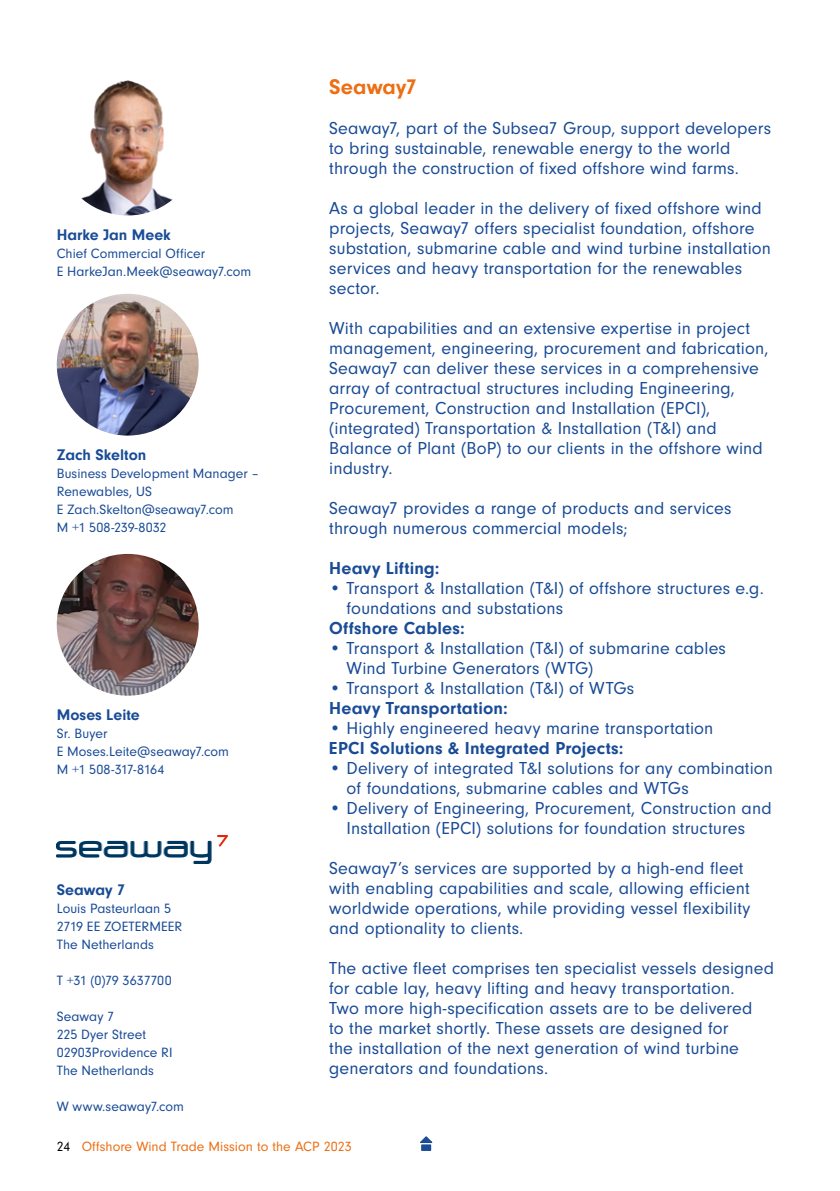
<style>
.page{position:relative;width:840px;height:1191px;background:#fff}
.page>*{position:absolute;margin:0;border:0;box-sizing:border-box;transform-origin:0 0}
.t1{font:700 22px "Neuzeit Gro";letter-spacing:.005em;color:#ed6e13}
.t2{font:18px/20px "Neuzeit Gro";letter-spacing:.01em;color:#194b96}
.t3{font:700 18px "Neuzeit Gro";letter-spacing:.01em;color:#194b96}
.t4{font:700 16px "Neuzeit Gro";color:#194b96}
.t5{font:14px/18px "Neuzeit Gro";color:#194b96}
.t6{font:14px "Neuzeit Gro";color:#ed6e13}
.s1{color:#000}
</style>
<div class="page">
<img style="left:57px;top:74px;width:141px;height:141px;border-radius:71px">
<img style="left:57px;top:294px;width:141px;height:141px;border-radius:71px">
<img style="left:57px;top:554px;width:141px;height:141px;border-radius:71px">
<img style="left:57px;top:835px;width:171px;height:28px">
<div style="left:421px;top:1144px;width:10px;height:7px;background:#194b96;border:1px solid #194b96"></div>
<svg style="left:420px;top:1136px;width:13px;height:8px"></svg>
<p class="t4" style="left:57px;top:225px;width:115px">Harke Jan Meek</p>
<p class="t5" style="left:57px;top:244px;width:196px">Chief Commercial Officer<br>E HarkeJan.Meek@seaway7.com</p>
<p class="t4" style="left:57px;top:445px;width:91px">Zach Skelton</p>
<p class="t5" style="left:57px;top:464px;width:203px">Business Development Manager –<br>Renewables, US<br>E Zach.Skelton@seaway7.com<br>M +1 508-239-8032</p>
<p class="t4" style="left:57px;top:705px;width:84px">Moses Leite</p>
<p class="t5" style="left:57px;top:724px;width:174px">Sr. Buyer<br>E Moses.Leite@seaway7.com<br>M +1 508-317-8164</p>
<p class="t4" style="left:57px;top:880px;width:70px">Seaway 7</p>
<p class="t5" style="left:57px;top:899px;width:127px">Louis Pasteurlaan 5<br>2719 EE ZOETERMEER<br>The Netherlands</p>
<p class="t5" style="left:57px;top:971px;width:116px">T +31 (0)79 3637700</p>
<p class="t5" style="left:57px;top:1007px;width:117px">Seaway 7<br>225 Dyer Street<br>02903Providence RI<br>The Netherlands</p>
<p class="t5" style="left:57px;top:1097px;width:129px">W www.seaway7.com</p>
<p class="t1" style="left:329px;top:74px;width:89px">Seaway7</p>
<p class="t2" style="left:329px;top:118px;width:443px">Seaway7, part of the Subsea7 Group, support developers to bring sustainable, renewable energy to the world through the construction of fixed offshore wind farms.</p>
<p class="t2" style="left:329px;top:198px;width:443px">As a global leader in the delivery of fixed offshore wind projects, Seaway7 offers specialist foundation, offshore substation, submarine cable and wind turbine installation services and heavy transportation for the renewables sector.</p>
<p class="t2" style="left:329px;top:318px;width:440px">With capabilities and an extensive expertise in project management, engineering, procurement and fabrication, Seaway7 can deliver these services in a comprehensive array of contractual structures including Engineering, Procurement, Construction and Installation (EPCI), (integrated) Transportation &amp; Installation (T&amp;I) and Balance of Plant (BoP) to our clients in the offshore wind industry.</p>
<p class="t2" style="left:329px;top:498px;width:403px">Seaway7 provides a range of products and services through numerous commercial models;</p>
<p class="t3" style="left:329px;top:558px;width:112px">Heavy Lifting:</p>
<p class="t2" style="left:346px;top:578px;width:418px;text-indent:-17px">• Transport &amp; Installation (T&amp;I) of offshore structures e.g. foundations and substations</p>
<p class="t3" style="left:329px;top:618px;width:137px">Offshore Cables:</p>
<p class="t2" style="left:346px;top:638px;width:380px;text-indent:-17px">• Transport &amp; Installation (T&amp;I) of submarine cables<br>Wind Turbine Generators (WTG)</p>
<p class="t2" style="left:329px;top:678px;width:306px">• Transport &amp; Installation (T&amp;I) of WTGs</p>
<p class="t3" style="left:329px;top:698px;width:180px">Heavy Transportation:</p>
<p class="t2" style="left:329px;top:718px;width:385px">• Highly engineered heavy marine transportation</p>
<p class="t3" style="left:329px;top:738px;width:296px">EPCI Solutions &amp; Integrated Projects:</p>
<p class="t2" style="left:346px;top:758px;width:427px;text-indent:-17px">• Delivery of integrated T&amp;I solutions for any combination of foundations, submarine cables and WTGs</p>
<p class="t2" style="left:329px;top:798px;width:444px;text-align:center">• Delivery of Engineering, Procurement, Construction and<br>Installation (EPCI) solutions for foundation structures</p>
<p class="t2" style="left:329px;top:858px;width:422px">Seaway7’s services are supported by a high-end fleet with enabling capabilities and scale, allowing efficient worldwide operations, while providing vessel flexibility and optionality to clients.</p>
<p class="t2" style="left:329px;top:958px;width:446px">The active fleet comprises ten specialist vessels designed for cable lay, heavy lifting and heavy transportation.<br>Two more high-specification assets are to be delivered<br>to the market shortly. These assets are designed for<br>the installation of the next generation of wind turbine generators and foundations.</p>
<p class="t6" style="left:57px;top:1138px;width:296px"><span class="s1">24</span> Offshore Wind Trade Mission to the ACP 2023</p>
</div>
